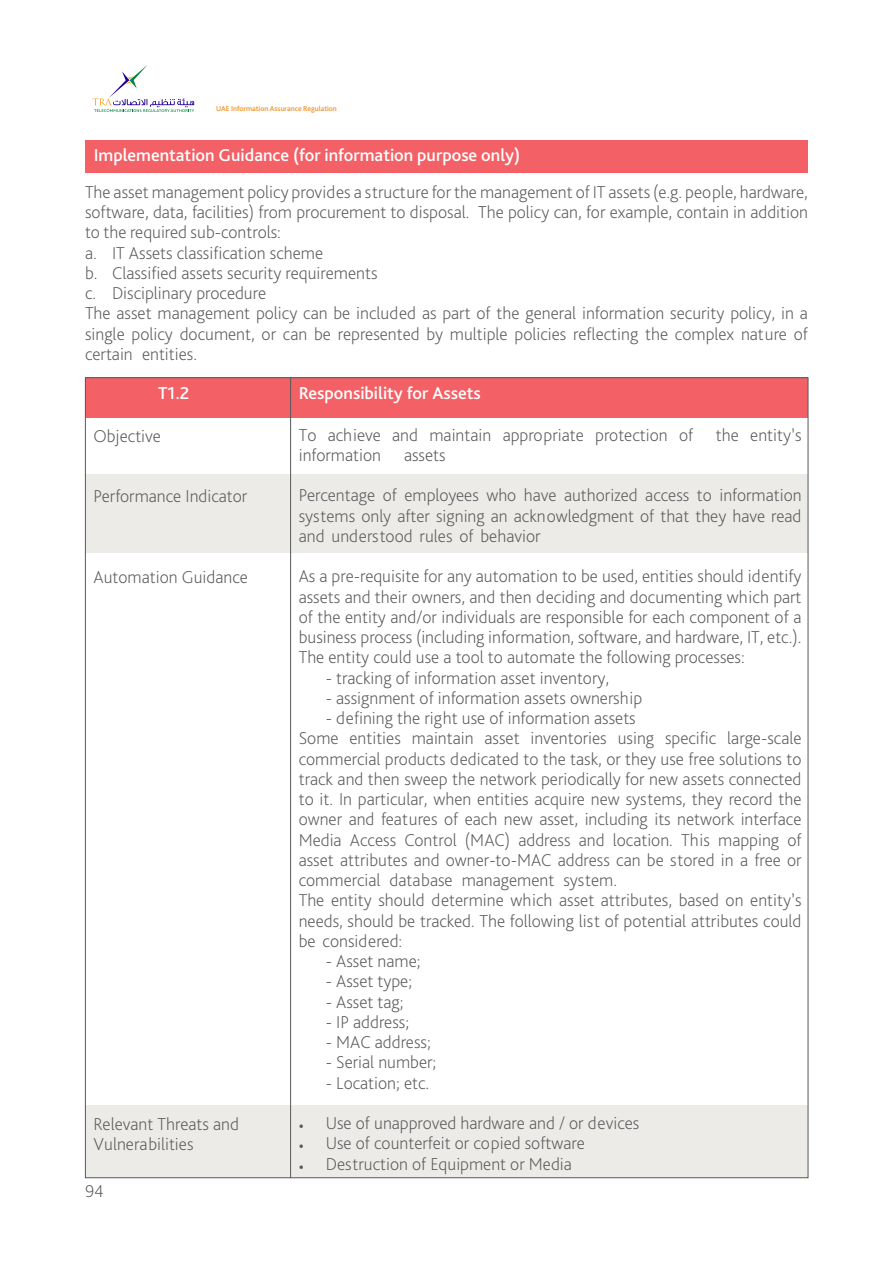
<style>
.page{position:relative;width:893px;height:1263px;background:#fff}
.page>*{position:absolute;margin:0;border:0;box-sizing:border-box;transform-origin:0 0}
.t1{font:200 18px/20.2px "Bliss Pro";color:#58595b}
.t2{font:500 18px "Bliss Pro";color:#fff}
.t3{font:500 7.5px "Bliss Pro";color:#f38e1e}
.s1{font-family:"Adobe Arabic";font-weight:400}
</style>
<div class="page">
<svg style="left:93px;top:65px;width:101px;height:47px"></svg>
<div style="left:85px;top:475px;width:723px;height:78px;background:#ecebe8"></div>
<div style="left:85px;top:1106px;width:723px;height:72px;background:#ecebe8"></div>
<div style="left:85px;top:378px;width:723px;height:40px;background:#f36065"></div>
<hr style="left:290px;top:378px;width:1px;height:800px;background:#58595b">
<div style="left:85px;top:140px;width:723px;height:33px;background:#f36065"></div>
<p class="t3" style="left:216px;top:104px;width:122px">UAE Information Assurance Regulation</p>
<p class="t2" style="left:94px;top:143px;width:428px">Implementation Guidance (for information purpose only)</p>
<p class="t1" style="left:85px;top:181px;width:724px">The asset management policy provides a structure for the management of IT assets (e.g. people, hardware, software, data, facilities) from procurement to disposal. The policy can, for example, contain in addition to the required sub-controls:<br>a. IT Assets classification scheme<br>b. Classified assets security requirements<br>c. Disciplinary procedure<br>The asset management policy can be included as part of the general information security policy, in a single policy document, or can be represented by multiple policies reflecting the complex nature of certain entities.</p>
<p class="t2" style="left:158px;top:382px;width:33px">T1.2</p>
<p class="t2" style="left:299px;top:382px;width:184px">Responsibility for Assets</p>
<p class="t1" style="left:94px;top:425px;width:69px">Objective</p>
<p class="t1" style="left:94px;top:486px;width:155px">Performance Indicator</p>
<p class="t1" style="left:94px;top:567px;width:156px">Automation Guidance</p>
<p class="t1" style="left:94px;top:1114px;width:147px">Relevant Threats and<br>Vulnerabilities</p>
<p class="t1" style="left:85px;top:1180px;width:20px">94</p>
<p class="t1" style="left:299px;top:424px;width:396px">To achieve and maintain appropriate protection of</p>
<p class="t1" style="left:716px;top:424px;width:87px">the entity’s</p>
<p class="t1" style="left:299px;top:444px;width:84px">information</p>
<p class="t1" style="left:404px;top:444px;width:43px">assets</p>
<p class="t1" style="left:299px;top:485px;width:504px;text-align:justify">Percentage of employees who have authorized access to information systems only after signing an acknowledgment of that they have read and understood rules of behavior</p>
<p class="t1" style="left:299px;top:566px;width:504px;text-align:justify">As a pre-requisite for any automation to be used, entities should identify assets and their owners, and then deciding and documenting which part of the entity and/or individuals are responsible for each component of a business process (including information, software, and hardware, IT, etc.).<br>The entity could use a tool to automate the following processes:</p>
<p class="t1" style="left:326px;top:667px;width:285px">- tracking of information asset inventory,</p>
<p class="t1" style="left:326px;top:687px;width:318px">- assignment of information assets ownership</p>
<p class="t1" style="left:299px;top:707px;width:504px;text-indent:27px">- defining the right use of information assets<br>Some entities maintain asset inventories using specific large-scale commercial products dedicated to the task, or they use free solutions to track and then sweep the network periodically for new assets connected to it. In particular, when entities acquire new systems, they record the owner and features of each new asset, including its network interface Media Access Control (MAC) address and location. This mapping of asset attributes and owner-to-MAC address can be stored in a free or commercial database management system.<br>The entity should determine which asset attributes, based on entity’s needs, should be tracked. The following list of potential attributes could be considered:</p>
<p class="t1" style="left:326px;top:950px;width:96px">- Asset name;</p>
<p class="t1" style="left:326px;top:971px;width:88px">- Asset type;</p>
<p class="t1" style="left:326px;top:991px;width:79px">- Asset tag;</p>
<p class="t1" style="left:326px;top:1011px;width:85px">- IP address;</p>
<p class="t1" style="left:326px;top:1031px;width:107px">- MAC address;</p>
<p class="t1" style="left:326px;top:1052px;width:112px">- Serial number;</p>
<p class="t1" style="left:326px;top:1072px;width:105px">- Location; etc.</p>
<p class="t1" style="left:299px;top:1112px;width:342px"><span class="s1">•</span> Use of unapproved hardware and / or devices</p>
<p class="t1" style="left:299px;top:1133px;width:288px"><span class="s1">•</span> Use of counterfeit or copied software</p>
<p class="t1" style="left:299px;top:1153px;width:275px"><span class="s1">•</span> Destruction of Equipment or Media</p>
</div>
